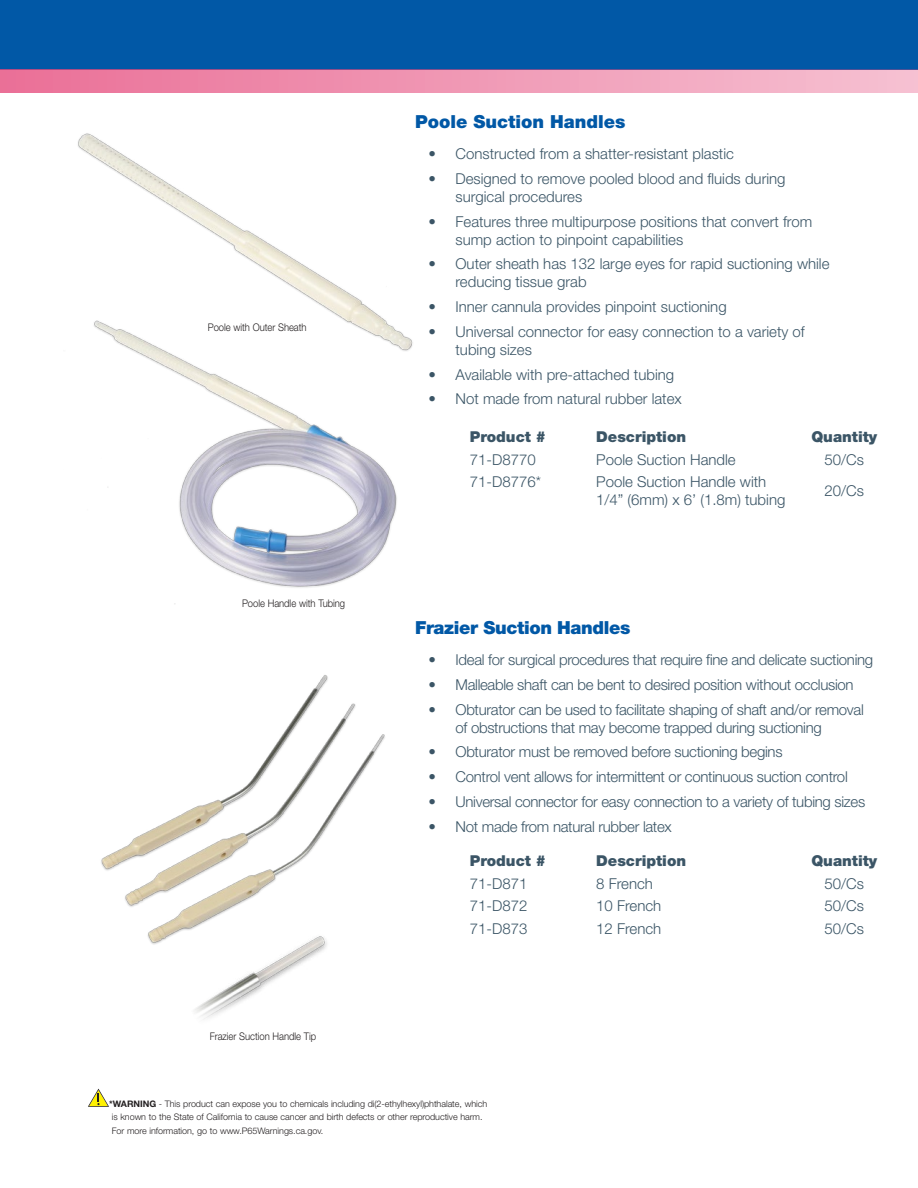
<style>
.page{position:relative;width:918px;height:1188px;background:#fff}
.page>*{position:absolute;margin:0;border:0;box-sizing:border-box;transform-origin:0 0}
.t1{font:900 18px "Helvetica Neue LT Std";letter-spacing:-.02em;color:#0158a6}
.t2{font:900 18px "Helvetica Neue LT Std";color:#0158a6}
.t3{font:300 15px/18px "Helvetica Neue LT Std";color:#3b5566}
.t4{font:300 15px/18px "Helvetica Neue LT Std";letter-spacing:-.02em;color:#3b5566}
.t5{font:900 15px "Helvetica Neue LT Std";color:#3b5566}
.t6{font:300 10.5px "Helvetica Neue LT Std";letter-spacing:-.005em;color:#231f20;scale:.9 1}
.t7{font:300 9px/13.5px "Helvetica Neue LT Std";letter-spacing:-.005em;color:#231f20}
.s1{font-weight:700}
</style>
<div class="page">
<div style="left:0;top:0;width:918px;height:69px;background:#0158a6"></div>
<div style="left:0;top:69px;width:918px;height:24px;background:linear-gradient(to right,#ea6f97,#f6c1d2)"></div>
<img style="left:78px;top:133px;width:227px;height:133px">
<img style="left:94px;top:266px;width:319px;height:338px">
<img style="left:101px;top:675px;width:284px;height:270px">
<img style="left:187px;top:878px;width:176px;height:142px">
<svg style="left:88px;top:1089px;width:21px;height:18px"></svg>
<p class="t6" style="left:208px;top:321px;width:111px">Poole with Outer Sheath</p>
<p class="t6" style="left:242px;top:597px;width:116px">Poole Handle with Tubing</p>
<p class="t6" style="left:210px;top:1030px;width:120px">Frazier Suction Handle Tip</p>
<p class="t2" style="left:415px;top:111px;width:212px">Poole Suction Handles</p>
<p class="t3" style="left:429px;top:145px;width:307px">• Constructed from a shatter-resistant plastic</p>
<p class="t3" style="left:456px;top:169px;width:332px;text-indent:-27px">• Designed to remove pooled blood and fluids during surgical procedures</p>
<p class="t3" style="left:456px;top:212px;width:358px;text-indent:-27px">• Features three multipurpose positions that convert from sump action to pinpoint capabilities</p>
<p class="t3" style="left:456px;top:255px;width:375px;text-indent:-27px">• Outer sheath has 132 large eyes for rapid suctioning while reducing tissue grab</p>
<p class="t3" style="left:429px;top:298px;width:300px">• Inner cannula provides pinpoint suctioning</p>
<p class="t3" style="left:456px;top:322px;width:351px;text-indent:-27px">• Universal connector for easy connection to a variety of tubing sizes</p>
<p class="t3" style="left:429px;top:365px;width:247px">• Available with pre-attached tubing</p>
<p class="t3" style="left:429px;top:390px;width:255px">• Not made from natural rubber latex</p>
<p class="t5" style="left:470px;top:428px;width:78px">Product #</p>
<p class="t5" style="left:596px;top:428px;width:92px">Description</p>
<p class="t5" style="left:811px;top:428px;width:67px">Quantity</p>
<p class="t3" style="left:470px;top:450px;width:67px">71-D8770</p>
<p class="t3" style="left:596px;top:450px;width:141px">Poole Suction Handle</p>
<p class="t3" style="left:825px;top:450px;width:41px">50/Cs</p>
<p class="t3" style="left:470px;top:473px;width:73px">71-D8776*</p>
<p class="t3" style="left:596px;top:473px;width:191px">Poole Suction Handle with<br>1/4” (6mm) x 6’ (1.8m) tubing</p>
<p class="t3" style="left:825px;top:482px;width:41px">20/Cs</p>
<p class="t1" style="left:415px;top:616px;width:217px">Frazier Suction Handles</p>
<p class="t4" style="left:429px;top:650px;width:446px">• Ideal for surgical procedures that require fine and delicate suctioning</p>
<p class="t4" style="left:429px;top:675px;width:427px">• Malleable shaft can be bent to desired position without occlusion</p>
<p class="t4" style="left:456px;top:700px;width:410px;text-indent:-27px">• Obturator can be used to facilitate shaping of shaft and/or removal of obstructions that may become trapped during suctioning</p>
<p class="t4" style="left:429px;top:743px;width:356px">• Obturator must be removed before suctioning begins</p>
<p class="t4" style="left:429px;top:767px;width:421px">• Control vent allows for intermittent or continuous suction control</p>
<p class="t4" style="left:429px;top:792px;width:438px">• Universal connector for easy connection to a variety of tubing sizes</p>
<p class="t4" style="left:429px;top:817px;width:245px">• Not made from natural rubber latex</p>
<p class="t5" style="left:470px;top:852px;width:78px">Product #</p>
<p class="t5" style="left:596px;top:852px;width:92px">Description</p>
<p class="t5" style="left:811px;top:852px;width:67px">Quantity</p>
<p class="t3" style="left:470px;top:874px;width:59px">71-D871</p>
<p class="t3" style="left:596px;top:874px;width:58px">8 French</p>
<p class="t3" style="left:825px;top:874px;width:41px">50/Cs</p>
<p class="t3" style="left:470px;top:897px;width:59px">71-D872</p>
<p class="t3" style="left:596px;top:897px;width:67px">10 French</p>
<p class="t3" style="left:825px;top:897px;width:41px">50/Cs</p>
<p class="t3" style="left:470px;top:919px;width:59px">71-D873</p>
<p class="t3" style="left:596px;top:919px;width:67px">12 French</p>
<p class="t3" style="left:825px;top:919px;width:41px">50/Cs</p>
<p class="t7" style="left:112px;top:1097px;width:377px;text-indent:-3px"><span class="s1">*WARNING</span> - This product can expose you to chemicals including di(2-ethylhexyl)phthalate, which is known to the State of California to cause cancer and birth defects or other reproductive harm.<br>For more information, go to www.P65Warnings.ca.gov.</p>
</div>
